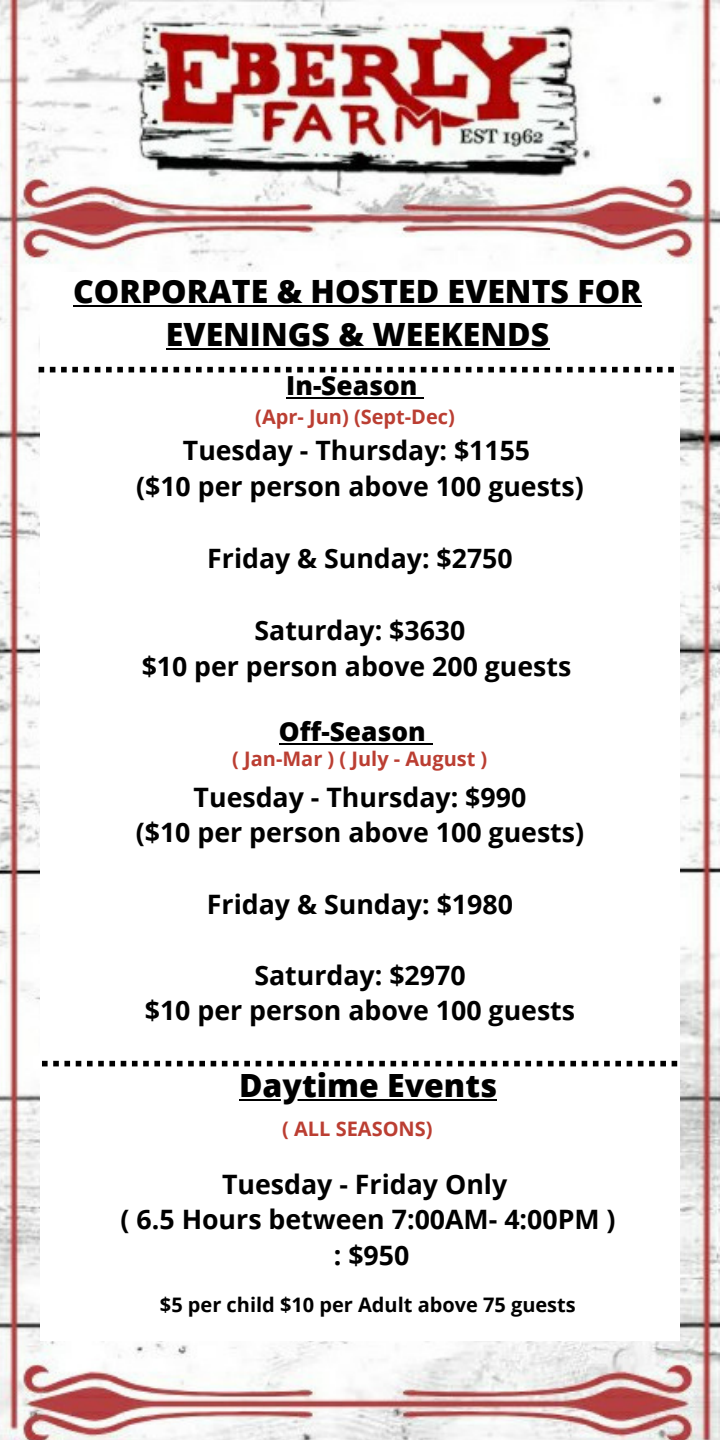
<style>
.page{position:relative;width:720px;height:1440px;background:#fff}
.page>*{position:absolute;margin:0;border:0;box-sizing:border-box;transform-origin:0 0}
.t1{font:800 32px/43px "Open Sans";color:#000;text-align:center}
.t2{font:700 26.75px/35.5px "Open Sans";color:#000;text-align:center}
.t3{font:800 26.25px "Open Sans";color:#000}
.t4{font:700 20px "Open Sans";color:#bb3e32}
.t5{font:700 20px "Open Sans";color:#000}
</style>
<div class="page">
<img style="left:0;top:0;width:720px;height:1440px">
<div style="left:40px;top:273px;width:640px;height:1068px;background:#fff"></div>
<hr style="left:73px;top:305px;width:569px;height:2px;background:#000">
<hr style="left:166px;top:348px;width:383px;height:2px;background:#000">
<svg style="left:39px;top:367px;width:5px;height:5px"></svg>
<svg style="left:50px;top:367px;width:5px;height:5px"></svg>
<svg style="left:61px;top:367px;width:17px;height:5px"></svg>
<svg style="left:84px;top:367px;width:5px;height:5px"></svg>
<svg style="left:95px;top:367px;width:5px;height:5px"></svg>
<svg style="left:106px;top:367px;width:17px;height:5px"></svg>
<svg style="left:129px;top:367px;width:5px;height:5px"></svg>
<svg style="left:140px;top:367px;width:5px;height:5px"></svg>
<svg style="left:151px;top:367px;width:17px;height:5px"></svg>
<svg style="left:174px;top:367px;width:5px;height:5px"></svg>
<svg style="left:185px;top:367px;width:5px;height:5px"></svg>
<svg style="left:196px;top:367px;width:28px;height:5px"></svg>
<svg style="left:230px;top:367px;width:5px;height:5px"></svg>
<svg style="left:241px;top:367px;width:28px;height:5px"></svg>
<svg style="left:275px;top:367px;width:5px;height:5px"></svg>
<svg style="left:286px;top:367px;width:28px;height:5px"></svg>
<svg style="left:320px;top:367px;width:5px;height:5px"></svg>
<svg style="left:331px;top:367px;width:28px;height:5px"></svg>
<svg style="left:365px;top:367px;width:5px;height:5px"></svg>
<svg style="left:376px;top:367px;width:28px;height:5px"></svg>
<svg style="left:410px;top:367px;width:5px;height:5px"></svg>
<svg style="left:421px;top:367px;width:5px;height:5px"></svg>
<svg style="left:432px;top:367px;width:17px;height:5px"></svg>
<svg style="left:455px;top:367px;width:5px;height:5px"></svg>
<svg style="left:466px;top:367px;width:5px;height:5px"></svg>
<svg style="left:477px;top:367px;width:17px;height:5px"></svg>
<svg style="left:500px;top:367px;width:5px;height:5px"></svg>
<svg style="left:511px;top:367px;width:5px;height:5px"></svg>
<svg style="left:522px;top:367px;width:17px;height:5px"></svg>
<svg style="left:545px;top:367px;width:5px;height:5px"></svg>
<svg style="left:556px;top:367px;width:5px;height:5px"></svg>
<svg style="left:567px;top:367px;width:17px;height:5px"></svg>
<svg style="left:590px;top:367px;width:5px;height:5px"></svg>
<svg style="left:601px;top:367px;width:5px;height:5px"></svg>
<svg style="left:612px;top:367px;width:28px;height:5px"></svg>
<svg style="left:646px;top:367px;width:5px;height:5px"></svg>
<svg style="left:657px;top:367px;width:17px;height:5px"></svg>
<svg style="left:42px;top:1061px;width:28px;height:5px"></svg>
<svg style="left:76px;top:1061px;width:5px;height:5px"></svg>
<svg style="left:87px;top:1061px;width:28px;height:5px"></svg>
<svg style="left:121px;top:1061px;width:5px;height:5px"></svg>
<svg style="left:132px;top:1061px;width:28px;height:5px"></svg>
<svg style="left:166px;top:1061px;width:5px;height:5px"></svg>
<svg style="left:177px;top:1061px;width:28px;height:5px"></svg>
<svg style="left:211px;top:1061px;width:5px;height:5px"></svg>
<svg style="left:222px;top:1061px;width:5px;height:5px"></svg>
<svg style="left:233px;top:1061px;width:17px;height:5px"></svg>
<svg style="left:256px;top:1061px;width:5px;height:5px"></svg>
<svg style="left:267px;top:1061px;width:5px;height:5px"></svg>
<svg style="left:278px;top:1061px;width:17px;height:5px"></svg>
<svg style="left:301px;top:1061px;width:5px;height:5px"></svg>
<svg style="left:312px;top:1061px;width:5px;height:5px"></svg>
<svg style="left:323px;top:1061px;width:17px;height:5px"></svg>
<svg style="left:346px;top:1061px;width:5px;height:5px"></svg>
<svg style="left:357px;top:1061px;width:5px;height:5px"></svg>
<svg style="left:368px;top:1061px;width:17px;height:5px"></svg>
<svg style="left:391px;top:1061px;width:5px;height:5px"></svg>
<svg style="left:402px;top:1061px;width:5px;height:5px"></svg>
<svg style="left:413px;top:1061px;width:28px;height:5px"></svg>
<svg style="left:447px;top:1061px;width:5px;height:5px"></svg>
<svg style="left:458px;top:1061px;width:28px;height:5px"></svg>
<svg style="left:492px;top:1061px;width:5px;height:5px"></svg>
<svg style="left:503px;top:1061px;width:28px;height:5px"></svg>
<svg style="left:537px;top:1061px;width:5px;height:5px"></svg>
<svg style="left:548px;top:1061px;width:28px;height:5px"></svg>
<svg style="left:582px;top:1061px;width:5px;height:5px"></svg>
<svg style="left:593px;top:1061px;width:28px;height:5px"></svg>
<svg style="left:627px;top:1061px;width:5px;height:5px"></svg>
<svg style="left:638px;top:1061px;width:5px;height:5px"></svg>
<svg style="left:649px;top:1061px;width:17px;height:5px"></svg>
<svg style="left:672px;top:1061px;width:5px;height:5px"></svg>
<hr style="left:286px;top:397px;width:131px;height:2px;background:#000">
<svg style="left:417px;top:397px;width:7px;height:2px"></svg>
<hr style="left:279px;top:743px;width:147px;height:1px;background:#000">
<hr style="left:239px;top:1099px;width:258px;height:2px;background:#000">
<p class="t1" style="left:73px;top:269px;width:570px">CORPORATE &amp; HOSTED EVENTS FOR<br>EVENINGS &amp; WEEKENDS</p>
<p class="t3" style="left:286px;top:367px;width:133px">In-Season</p>
<p class="t4" style="left:255px;top:403px;width:201px">(Apr- Jun) (Sept-Dec)</p>
<p class="t2" style="left:136px;top:432px;width:449px">Tuesday - Thursday: $1155<br>($10 per person above 100 guests)</p>
<p class="t2" style="left:207px;top:540px;width:307px">Friday &amp; Sunday: $2750</p>
<p class="t2" style="left:142px;top:612px;width:431px">Saturday: $3630<br>$10 per person above 200 guests</p>
<p class="t3" style="left:279px;top:713px;width:148px">Off-Season</p>
<p class="t4" style="left:232px;top:745px;width:257px">( Jan-Mar ) ( July - August )</p>
<p class="t2" style="left:136px;top:779px;width:450px">Tuesday - Thursday: $990<br>($10 per person above 100 guests)</p>
<p class="t2" style="left:207px;top:885px;width:308px">Friday &amp; Sunday: $1980</p>
<p class="t2" style="left:145px;top:957px;width:432px">Saturday: $2970<br>$10 per person above 100 guests</p>
<p class="t1" style="left:239px;top:1063px;width:259px">Daytime Events</p>
<p class="t4" style="left:282px;top:1115px;width:152px">( ALL SEASONS)</p>
<p class="t2" style="left:121px;top:1166px;width:497px">Tuesday - Friday Only<br>( 6.5 Hours between 7:00AM- 4:00PM ) : $950</p>
<p class="t5" style="left:160px;top:1291px;width:417px">$5 per child $10 per Adult above 75 guests</p>
</div>
